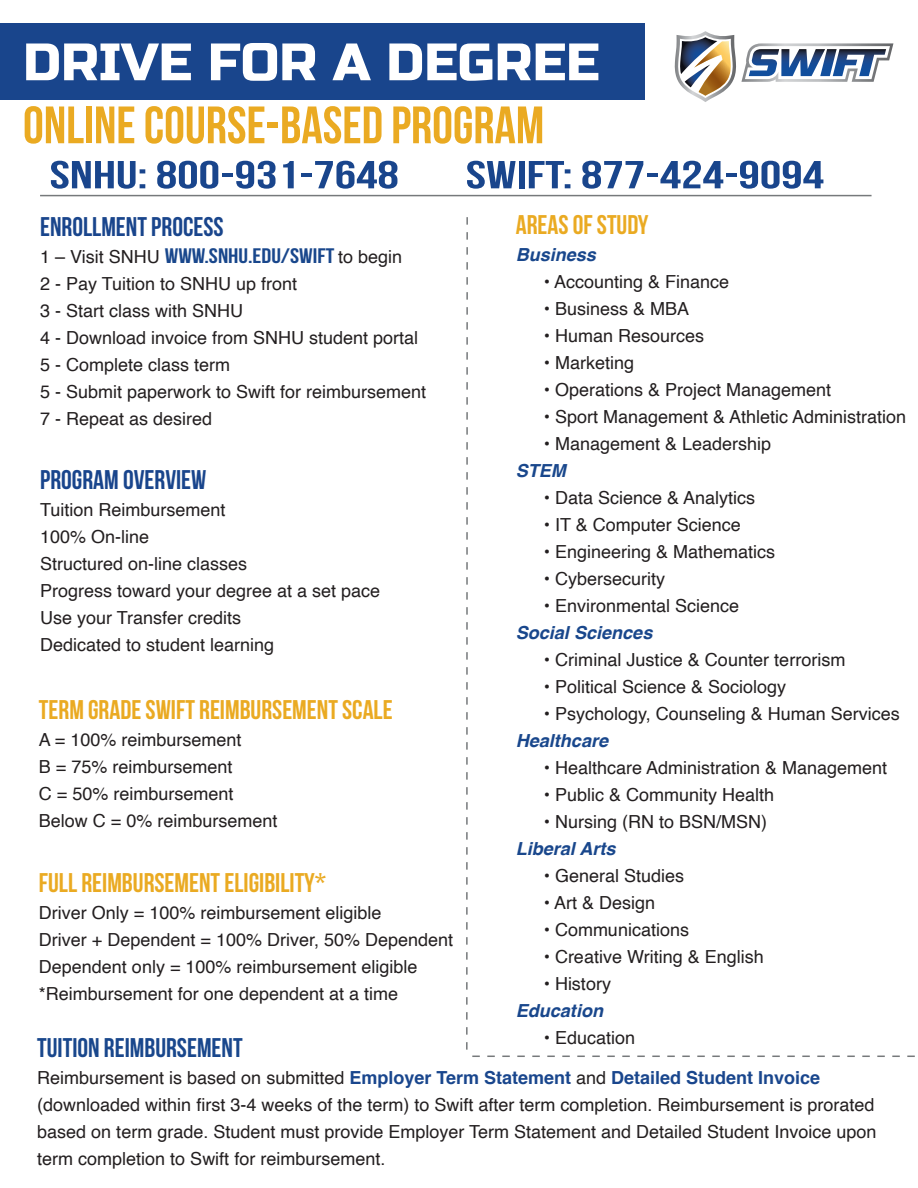
<style>
.page{position:relative;width:918px;height:1188px;background:#fff}
.page>*{position:absolute;margin:0;border:0;box-sizing:border-box;transform-origin:0 0}
.t1{font:700 52.5px "Bebas Neue";color:#eaaa22}
.t2{font:52.5px "Russo One";color:#fff}
.t3{font:700 39px "Bebas Neue";color:#19458c;scale:1.38 1}
.t4{font:700 27px "Bebas Neue";color:#eaaa22}
.t5{font:700 27px "Bebas Neue";color:#19458c}
.t6{font:700 27px "Bebas Neue";color:#19478c}
.t7{font:18px/27px "Helvetica";color:#231f20}
.t8{font:italic 700 18px "Helvetica";color:#19478c}
.s1{font-family:"Bebas Neue";font-weight:700;font-size:21px;color:#19478c}
.s2{font-weight:700;color:#19468d}
</style>
<div class="page">
<svg style="left:675px;top:31px;width:218px;height:71px"></svg>
<div style="left:0;top:24px;width:644px;height:76px;background:#19458c"></div>
<hr style="left:40px;top:195px;width:832px;height:1px;background:#76797b">
<h1 class="t2" style="left:23px;top:32px;width:578px">DRIVE FOR A DEGREE</h1>
<h1 class="t1" style="left:23px;top:96px;width:523px">ONLINE COURSE-BASED PROGRAM</h1>
<h2 class="t3" style="left:50px;top:153px;width:255px">SNHU: 800-931-7648</h2>
<h2 class="t3" style="left:466px;top:153px;width:261px">SWIFT: 877-424-9094</h2>
<h3 class="t5" style="left:40px;top:212px;width:185px">ENROLLMENT PROCESS</h3>
<p class="t7" style="left:40px;top:244px;width:388px">1 – Visit SNHU <span class="s1">WWW.SNHU.EDU/SWIFT</span> to begin<br>2 - Pay Tuition to SNHU up front<br>3 - Start class with SNHU<br>4 - Download invoice from SNHU student portal<br>5 - Complete class term<br>5 - Submit paperwork to Swift for reimbursement<br>7 - Repeat as desired</p>
<h3 class="t4" style="left:516px;top:209px;width:134px">AREAS OF STUDY</h3>
<p class="t8" style="left:516px;top:239px;width:82px">Business</p>
<p class="t7" style="left:544px;top:268px;width:187px">• Accounting &amp; Finance</p>
<p class="t7" style="left:544px;top:295px;width:147px">• Business &amp; MBA</p>
<p class="t7" style="left:544px;top:322px;width:162px">• Human Resources</p>
<p class="t7" style="left:544px;top:349px;width:92px">• Marketing</p>
<p class="t7" style="left:544px;top:376px;width:289px">• Operations &amp; Project Management</p>
<p class="t7" style="left:544px;top:403px;width:364px">• Sport Management &amp; Athletic Administration</p>
<p class="t7" style="left:544px;top:430px;width:229px">• Management &amp; Leadership</p>
<p class="t8" style="left:516px;top:455px;width:52px">STEM</p>
<p class="t7" style="left:544px;top:484px;width:213px">• Data Science &amp; Analytics</p>
<p class="t7" style="left:544px;top:511px;width:199px">• IT &amp; Computer Science</p>
<p class="t7" style="left:544px;top:538px;width:233px">• Engineering &amp; Mathematics</p>
<p class="t7" style="left:544px;top:565px;width:123px">• Cybersecurity</p>
<p class="t7" style="left:544px;top:592px;width:197px">• Environmental Science</p>
<p class="t8" style="left:516px;top:617px;width:138px">Social Sciences</p>
<p class="t7" style="left:544px;top:646px;width:303px">• Criminal Justice &amp; Counter terrorism</p>
<p class="t7" style="left:544px;top:673px;width:244px">• Political Science &amp; Sociology</p>
<p class="t7" style="left:544px;top:700px;width:358px">• Psychology, Counseling &amp; Human Services</p>
<p class="t8" style="left:516px;top:725px;width:94px">Healthcare</p>
<p class="t7" style="left:544px;top:754px;width:345px">• Healthcare Administration &amp; Management</p>
<p class="t7" style="left:544px;top:781px;width:232px">• Public &amp; Community Health</p>
<p class="t7" style="left:544px;top:808px;width:225px">• Nursing (RN to BSN/MSN)</p>
<p class="t8" style="left:516px;top:833px;width:101px">Liberal Arts</p>
<p class="t7" style="left:544px;top:862px;width:142px">• General Studies</p>
<p class="t7" style="left:544px;top:889px;width:113px">• Art &amp; Design</p>
<p class="t7" style="left:544px;top:916px;width:147px">• Communications</p>
<p class="t7" style="left:544px;top:943px;width:222px">• Creative Writing &amp; English</p>
<p class="t7" style="left:544px;top:970px;width:69px">• History</p>
<p class="t8" style="left:516px;top:995px;width:89px">Education</p>
<p class="t7" style="left:544px;top:1024px;width:93px">• Education</p>
<h3 class="t5" style="left:40px;top:465px;width:168px">PROGRAM OVERVIEW</h3>
<p class="t7" style="left:40px;top:497px;width:342px">Tuition Reimbursement<br>100% On-line<br>Structured on-line classes<br>Progress toward your degree at a set pace<br>Use your Transfer credits<br>Dedicated to student learning</p>
<h3 class="t4" style="left:39px;top:695px;width:355px">TERM GRADE SWIFT REIMBURSEMENT SCALE</h3>
<p class="t7" style="left:39px;top:727px;width:240px">A = 100% reimbursement<br>B = 75% reimbursement<br>C = 50% reimbursement<br>Below C = 0% reimbursement</p>
<h3 class="t4" style="left:39px;top:868px;width:288px">FULL REIMBURSEMENT ELIGIBILITY*</h3>
<p class="t7" style="left:39px;top:900px;width:416px">Driver Only = 100% reimbursement eligible<br>Driver + Dependent = 100% Driver, 50% Dependent Dependent only = 100% reimbursement eligible *Reimbursement for one dependent at a time</p>
<h3 class="t6" style="left:37px;top:1033px;width:207px">TUITION REIMBURSEMENT</h3>
<p class="t7" style="left:37px;top:1065px;width:841px">Reimbursement is based on submitted <span class="s2">Employer Term Statement</span> and <span class="s2">Detailed Student Invoice </span>(downloaded within first 3-4 weeks of the term) to Swift after term completion. Reimbursement is prorated based on term grade. Student must provide Employer Term Statement and Detailed Student Invoice upon term completion to Swift for reimbursement.</p>
</div>
